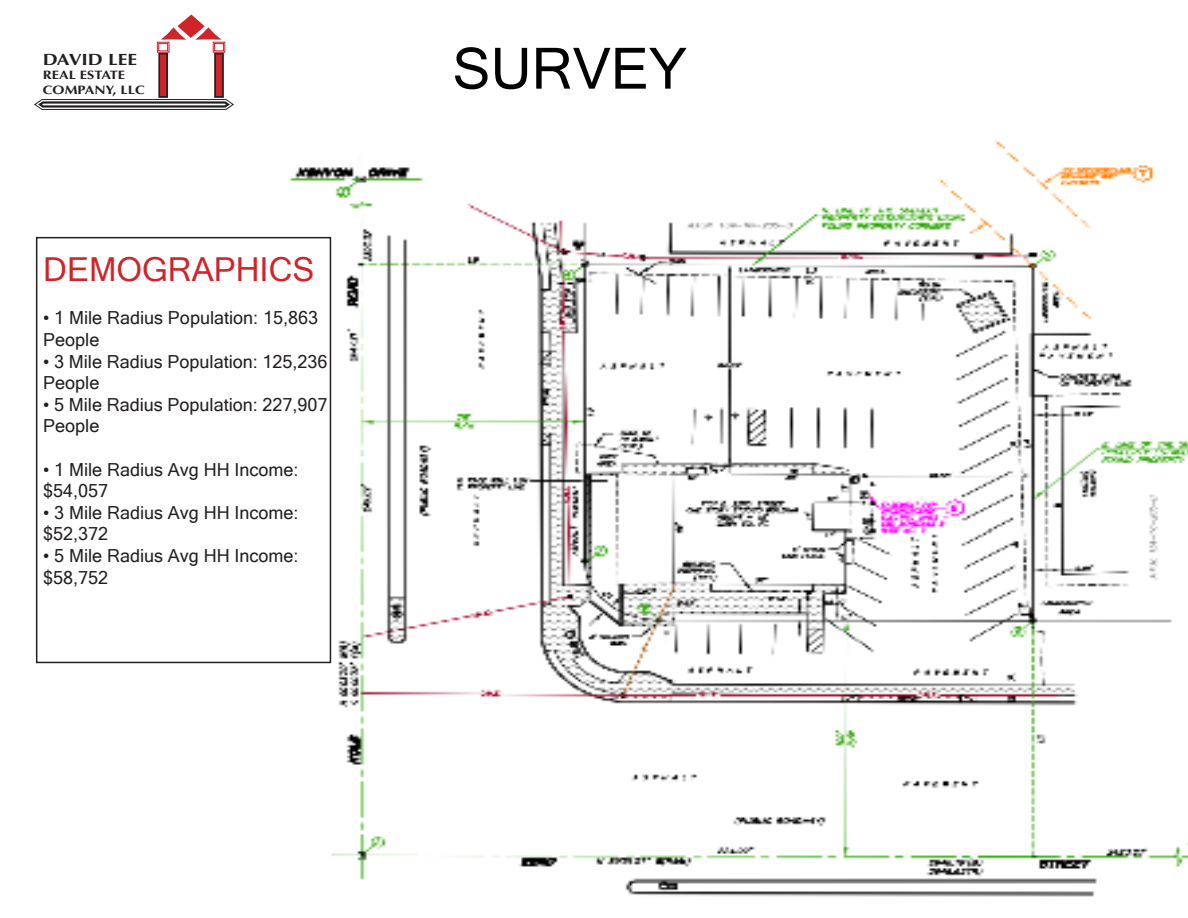
<style>
.page{position:relative;width:1188px;height:918px;background:#fff}
.page>*{position:absolute;margin:0;border:0;box-sizing:border-box;transform-origin:0 0}
.t1{font:57px "Microsoft Sans Serif";color:#000}
.t2{font:33px "Microsoft Sans Serif";color:#d1232a}
.t3{font:18px/21.6px "Microsoft Sans Serif";color:#231f20}
.t4{font:700 16.2px "Optima";color:#231f20;scale:1.18 1}
.t5{font:700 12.15px "Optima";color:#231f20;scale:1.18 1}
</style>
<div class="page">
<svg style="left:34px;top:15px;width:200px;height:95px"></svg>
<img style="left:232px;top:140px;width:956px;height:757px">
<div style="left:36px;top:237px;width:295px;height:426px;border:2px solid #231f20"></div>
<p class="t4" style="left:43px;top:50px;width:81px">DAVID LEE</p>
<p class="t5" style="left:43px;top:68px;width:71px">REAL ESTATE</p>
<p class="t5" style="left:43px;top:83px;width:88px">COMPANY, LLC</p>
<p class="t2" style="left:43px;top:251px;width:273px">DEMOGRAPHICS</p>
<p class="t3" style="left:43px;top:307px;width:276px">• 1 Mile Radius Population: 15,863<br>People</p>
<p class="t3" style="left:43px;top:350px;width:286px">• 3 Mile Radius Population: 125,236<br>People</p>
<p class="t3" style="left:43px;top:394px;width:286px">• 5 Mile Radius Population: 227,907<br>People</p>
<p class="t3" style="left:43px;top:458px;width:257px">• 1 Mile Radius Avg HH Income: $54,057</p>
<p class="t3" style="left:43px;top:502px;width:257px">• 3 Mile Radius Avg HH Income: $52,372</p>
<p class="t3" style="left:43px;top:545px;width:257px">• 5 Mile Radius Avg HH Income: $58,752</p>
<p class="t1" style="left:452px;top:36px;width:236px">SURVEY</p>
</div>
